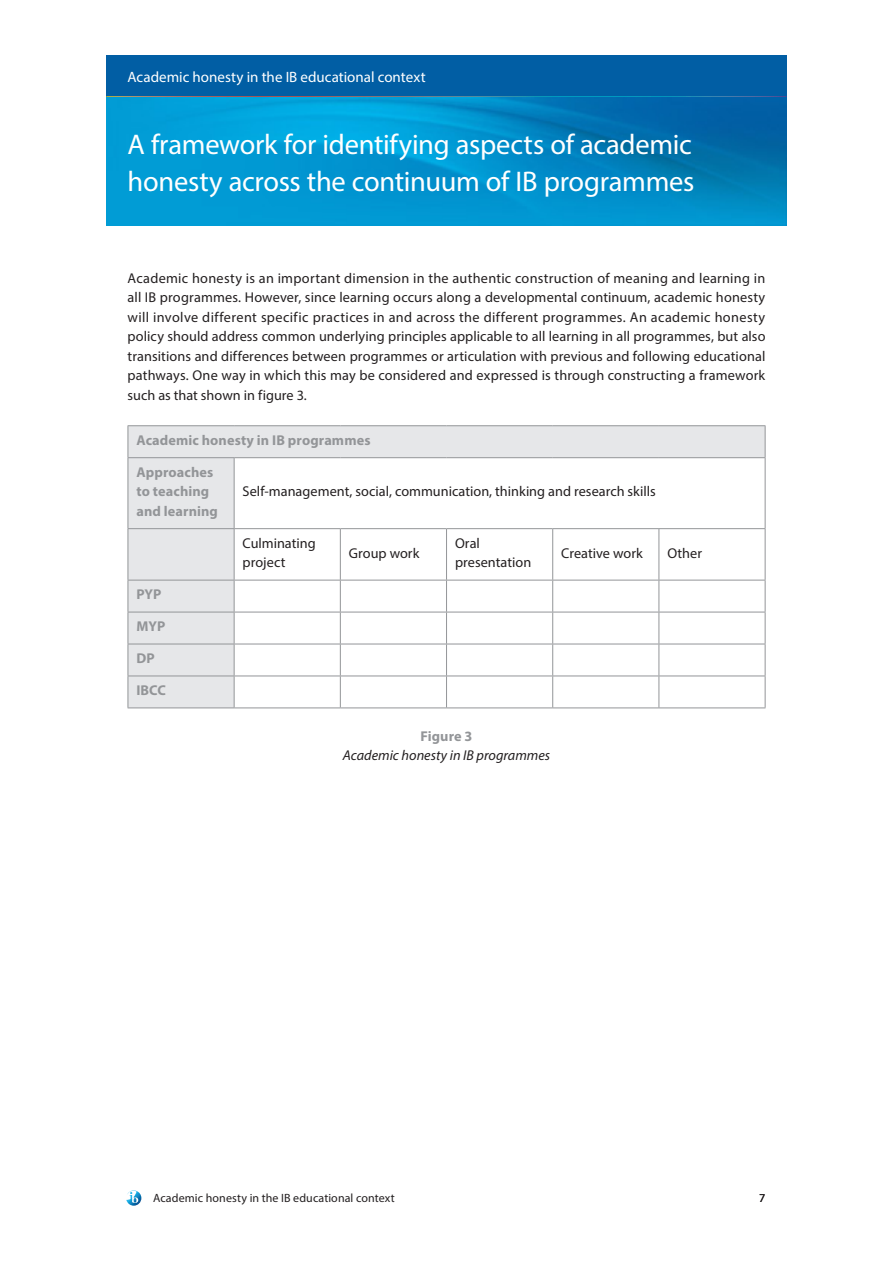
<style>
.page{position:relative;width:893px;height:1263px;background:#fff}
.page>*{position:absolute;margin:0;border:0;box-sizing:border-box;transform-origin:0 0}
.Heading_2{font:28.5px/36.8px "Myriad Pro";letter-spacing:-.01em;color:#fff}
.Heading_1{font:15px "Myriad Pro";color:#fff}
.Body{font:14.25px/19.5px "Myriad Pro";letter-spacing:.01em;color:#231f20;text-align:justify}
.Table_body{font:14.25px/19.5px "Myriad Pro";color:#231f20}
.Table_header{font:700 14.25px/19.5px "Myriad Pro";letter-spacing:.005em;color:#939598}
.Caption_text_centred{font:italic 14.25px "Myriad Pro";color:#231f20}
.Caption_number_centr{font:700 14.25px "Myriad Pro";letter-spacing:.005em;color:#939598}
.t1{font:12px "Myriad Pro";letter-spacing:.01em;color:#231f20}
</style>
<div class="page">
<div style="left:106px;top:55px;width:681px;height:43px;background:#015ea4"></div>
<hr style="left:106px;top:96px;width:681px;height:3px;background:#fff">
<svg style="left:126px;top:1190px;width:15px;height:16px"></svg>
<img style="left:106px;top:98px;width:681px;height:127px">
<svg style="left:129px;top:426px;width:636px;height:281px"></svg>
<hr style="left:128px;top:425px;width:106px;height:1px;background:#939598">
<hr style="left:128px;top:426px;width:1px;height:31px;background:#939598">
<hr style="left:234px;top:425px;width:106px;height:1px;background:#939598">
<hr style="left:340px;top:425px;width:107px;height:1px;background:#939598">
<hr style="left:447px;top:425px;width:106px;height:1px;background:#939598">
<hr style="left:553px;top:425px;width:106px;height:1px;background:#939598">
<hr style="left:659px;top:425px;width:106px;height:1px;background:#939598">
<hr style="left:765px;top:426px;width:1px;height:31px;background:#939598">
<hr style="left:128px;top:457px;width:106px;height:1px;background:#939598">
<hr style="left:128px;top:458px;width:1px;height:70px;background:#939598">
<hr style="left:234px;top:457px;width:106px;height:1px;background:#939598">
<hr style="left:234px;top:458px;width:1px;height:70px;background:#939598">
<hr style="left:340px;top:457px;width:107px;height:1px;background:#939598">
<hr style="left:447px;top:457px;width:106px;height:1px;background:#939598">
<hr style="left:553px;top:457px;width:106px;height:1px;background:#939598">
<hr style="left:659px;top:457px;width:106px;height:1px;background:#939598">
<hr style="left:765px;top:458px;width:1px;height:70px;background:#939598">
<hr style="left:128px;top:528px;width:106px;height:1px;background:#939598">
<hr style="left:128px;top:529px;width:1px;height:51px;background:#939598">
<hr style="left:234px;top:528px;width:106px;height:1px;background:#939598">
<hr style="left:234px;top:529px;width:1px;height:51px;background:#939598">
<hr style="left:340px;top:528px;width:107px;height:1px;background:#939598">
<hr style="left:340px;top:529px;width:1px;height:51px;background:#939598">
<hr style="left:447px;top:528px;width:106px;height:1px;background:#939598">
<hr style="left:446px;top:529px;width:1px;height:51px;background:#939598">
<hr style="left:553px;top:528px;width:106px;height:1px;background:#939598">
<hr style="left:552px;top:529px;width:1px;height:51px;background:#939598">
<hr style="left:659px;top:528px;width:106px;height:1px;background:#939598">
<hr style="left:659px;top:529px;width:1px;height:51px;background:#939598">
<hr style="left:765px;top:529px;width:1px;height:51px;background:#939598">
<hr style="left:128px;top:580px;width:106px;height:1px;background:#939598">
<hr style="left:128px;top:580px;width:1px;height:32px;background:#939598">
<hr style="left:234px;top:580px;width:106px;height:1px;background:#939598">
<hr style="left:234px;top:580px;width:1px;height:32px;background:#939598">
<hr style="left:340px;top:580px;width:107px;height:1px;background:#939598">
<hr style="left:340px;top:580px;width:1px;height:32px;background:#939598">
<hr style="left:447px;top:580px;width:106px;height:1px;background:#939598">
<hr style="left:446px;top:580px;width:1px;height:32px;background:#939598">
<hr style="left:553px;top:580px;width:106px;height:1px;background:#939598">
<hr style="left:552px;top:580px;width:1px;height:32px;background:#939598">
<hr style="left:659px;top:580px;width:106px;height:1px;background:#939598">
<hr style="left:659px;top:580px;width:1px;height:32px;background:#939598">
<hr style="left:765px;top:580px;width:1px;height:32px;background:#939598">
<hr style="left:128px;top:612px;width:106px;height:1px;background:#939598">
<hr style="left:128px;top:612px;width:1px;height:32px;background:#939598">
<hr style="left:234px;top:612px;width:106px;height:1px;background:#939598">
<hr style="left:234px;top:612px;width:1px;height:32px;background:#939598">
<hr style="left:340px;top:612px;width:107px;height:1px;background:#939598">
<hr style="left:340px;top:612px;width:1px;height:32px;background:#939598">
<hr style="left:447px;top:612px;width:106px;height:1px;background:#939598">
<hr style="left:446px;top:612px;width:1px;height:32px;background:#939598">
<hr style="left:553px;top:612px;width:106px;height:1px;background:#939598">
<hr style="left:552px;top:612px;width:1px;height:32px;background:#939598">
<hr style="left:659px;top:612px;width:106px;height:1px;background:#939598">
<hr style="left:659px;top:612px;width:1px;height:32px;background:#939598">
<hr style="left:765px;top:612px;width:1px;height:32px;background:#939598">
<hr style="left:128px;top:644px;width:106px;height:1px;background:#939598">
<hr style="left:128px;top:644px;width:1px;height:32px;background:#939598">
<hr style="left:234px;top:644px;width:106px;height:1px;background:#939598">
<hr style="left:234px;top:644px;width:1px;height:32px;background:#939598">
<hr style="left:340px;top:644px;width:107px;height:1px;background:#939598">
<hr style="left:340px;top:644px;width:1px;height:32px;background:#939598">
<hr style="left:447px;top:644px;width:106px;height:1px;background:#939598">
<hr style="left:446px;top:644px;width:1px;height:32px;background:#939598">
<hr style="left:553px;top:644px;width:106px;height:1px;background:#939598">
<hr style="left:552px;top:644px;width:1px;height:32px;background:#939598">
<hr style="left:659px;top:644px;width:106px;height:1px;background:#939598">
<hr style="left:659px;top:644px;width:1px;height:32px;background:#939598">
<hr style="left:765px;top:644px;width:1px;height:32px;background:#939598">
<hr style="left:128px;top:676px;width:106px;height:1px;background:#939598">
<hr style="left:128px;top:676px;width:1px;height:31px;background:#939598">
<hr style="left:234px;top:676px;width:106px;height:1px;background:#939598">
<hr style="left:234px;top:676px;width:1px;height:31px;background:#939598">
<hr style="left:340px;top:676px;width:107px;height:1px;background:#939598">
<hr style="left:340px;top:676px;width:1px;height:31px;background:#939598">
<hr style="left:447px;top:676px;width:106px;height:1px;background:#939598">
<hr style="left:446px;top:676px;width:1px;height:31px;background:#939598">
<hr style="left:553px;top:676px;width:106px;height:1px;background:#939598">
<hr style="left:552px;top:676px;width:1px;height:31px;background:#939598">
<hr style="left:659px;top:676px;width:106px;height:1px;background:#939598">
<hr style="left:659px;top:676px;width:1px;height:31px;background:#939598">
<hr style="left:765px;top:676px;width:1px;height:31px;background:#939598">
<hr style="left:128px;top:707px;width:106px;height:1px;background:#939598">
<hr style="left:234px;top:707px;width:106px;height:1px;background:#939598">
<hr style="left:340px;top:707px;width:107px;height:1px;background:#939598">
<hr style="left:447px;top:707px;width:106px;height:1px;background:#939598">
<hr style="left:553px;top:707px;width:106px;height:1px;background:#939598">
<hr style="left:659px;top:707px;width:106px;height:1px;background:#939598">
<p class="Heading_1" style="left:128px;top:67px;width:300px">Academic honesty in the IB educational context</p>
<p class="Heading_2" style="left:128px;top:125px;width:568px">A framework for identifying aspects of academic honesty across the continuum of IB programmes</p>
<p class="Body" style="left:128px;top:268px;width:639px">Academic honesty is an important dimension in the authentic construction of meaning and learning in all IB programmes. However, since learning occurs along a developmental continuum, academic honesty will involve different specific practices in and across the different programmes. An academic honesty policy should address common underlying principles applicable to all learning in all programmes, but also transitions and differences between programmes or articulation with previous and following educational pathways. One way in which this may be considered and expressed is through constructing a framework such as that shown in figure 3.</p>
<p class="Table_header" style="left:136px;top:430px;width:236px">Academic honesty in IB programmes</p>
<p class="Table_header" style="left:136px;top:462px;width:83px">Approaches to teaching and learning</p>
<p class="Table_body" style="left:243px;top:482px;width:415px">Self-management, social, communication, thinking and research skills</p>
<p class="Table_body" style="left:243px;top:533px;width:75px">Culminating project</p>
<p class="Table_body" style="left:349px;top:543px;width:72px">Group work</p>
<p class="Table_body" style="left:455px;top:533px;width:78px">Oral presentation</p>
<p class="Table_body" style="left:561px;top:543px;width:83px">Creative work</p>
<p class="Table_body" style="left:667px;top:543px;width:36px">Other</p>
<p class="Table_header" style="left:136px;top:584px;width:27px">PYP</p>
<p class="Table_header" style="left:136px;top:616px;width:30px">MYP</p>
<p class="Table_header" style="left:136px;top:648px;width:20px">DP</p>
<p class="Table_header" style="left:136px;top:680px;width:31px">IBCC</p>
<p class="Caption_number_centr" style="left:420px;top:726px;width:54px">Figure 3</p>
<p class="Caption_text_centred" style="left:343px;top:746px;width:209px">Academic honesty in IB programmes</p>
<p class="t1" style="left:153px;top:1190px;width:243px">Academic honesty in the IB educational context</p>
<p class="t1" style="left:759px;top:1190px;width:8px">7</p>
</div>
